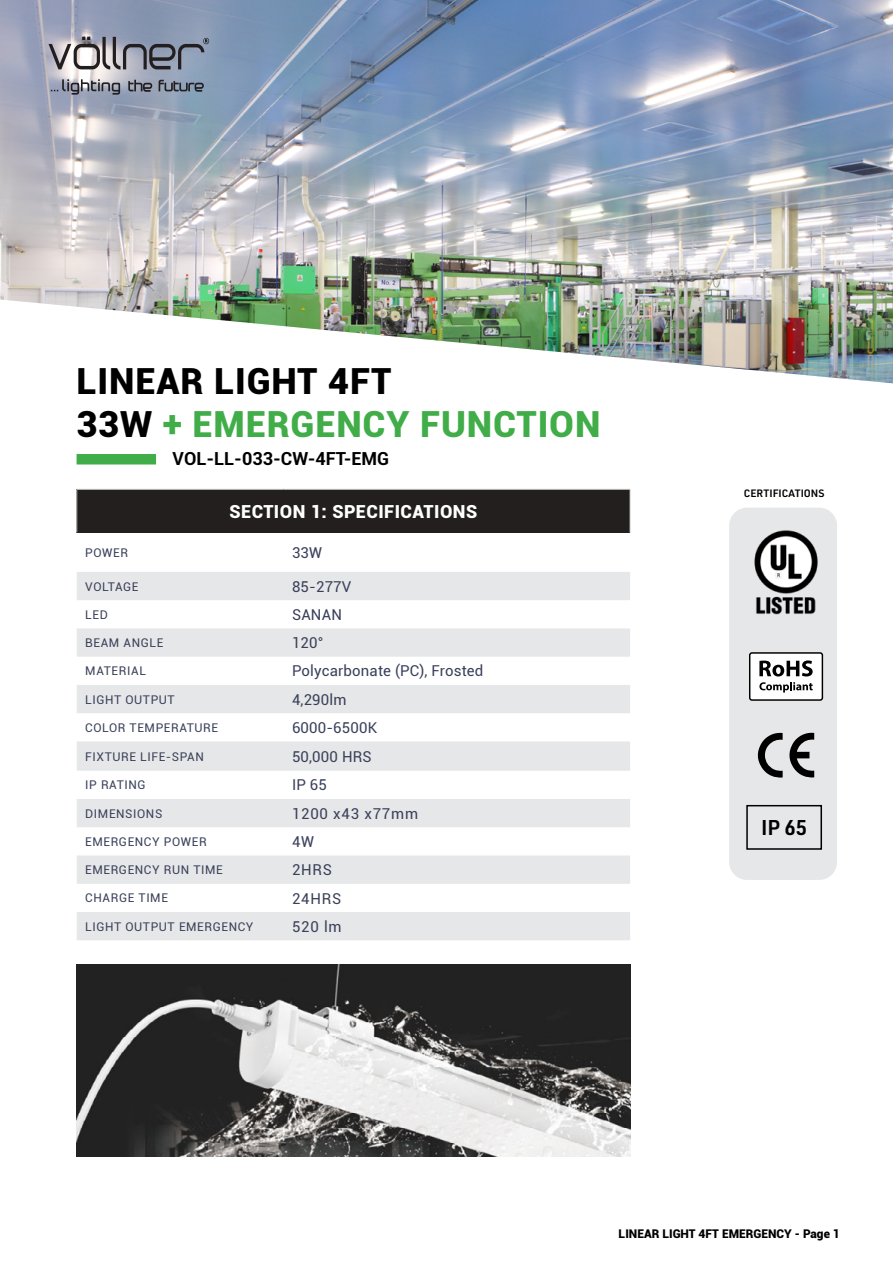
<style>
.page{position:relative;width:893px;height:1263px;background:#fff}
.page>*{position:absolute;margin:0;border:0;box-sizing:border-box;transform-origin:0 0}
.HEADLINE_1{font:900 36px "Roboto";letter-spacing:.025em;color:#41ad49}
.HEADLINE_1-2{font:900 36px "Roboto";letter-spacing:.025em;color:#000}
.t1{font:600 21px "URWDIN";color:#000}
.HEADLINE_1-3{font:900 18px "Roboto";letter-spacing:.025em;color:#fff}
.t2{font:700 18px "Roboto";color:#000}
.Paragraph_Style_1{font:15px "Roboto";letter-spacing:.01em;color:#3a405a}
.Paragraph_Style_1-2{font:15px "Roboto";letter-spacing:.05em;color:#3a405a}
.t3{font:12px "Roboto";letter-spacing:.05em;color:#3a405a}
.t4{font:900 12px "Roboto";color:#000}
.t5{font:600 10.5px "URWDIN";color:#000}
.s1{color:#000}
</style>
<div class="page">
<img style="left:0;top:0;width:893px;height:383px">
<div style="left:77px;top:489px;width:553px;height:43px;background:#241f1f"></div>
<svg style="left:77px;top:572px;width:553px;height:368px;fill:#e6e7e8"></svg>
<hr style="left:77px;top:489px;width:206px;height:1px;background:#d3d2ca">
<hr style="left:76px;top:489px;width:1px;height:43px;background:#d3d2ca">
<hr style="left:284px;top:489px;width:346px;height:1px;background:#d3d2ca">
<hr style="left:630px;top:489px;width:1px;height:43px;background:#d3d2ca">
<div style="left:77px;top:454px;width:79px;height:10px;background:#41ad49"></div>
<div style="left:729px;top:508px;width:108px;height:372px;background:#e6e7e8;border-radius:18px"></div>
<svg style="left:757px;top:732px;width:57px;height:46px"></svg>
<div style="left:750px;top:653px;width:72px;height:47px;background:#fff;border-radius:2px"></div>
<div style="left:749px;top:652px;width:74px;height:49px;border:1px solid #000;border-radius:2px"></div>
<svg style="left:759px;top:682px;width:54px;height:10px"></svg>
<svg style="left:759px;top:660px;width:54px;height:16px"></svg>
<div style="left:746px;top:805px;width:76px;height:45px;border:2px solid #000"></div>
<img style="left:754px;top:530px;width:64px;height:85px">
<img style="left:77px;top:964px;width:553px;height:192px">
<img style="left:37px;top:12px;width:179px;height:96px">
<p class="HEADLINE_1-2" style="left:77px;top:355px;width:316px">LINEAR LIGHT 4FT</p>
<p class="HEADLINE_1" style="left:77px;top:399px;width:525px"><span class="s1">33W</span> + EMERGENCY FUNCTION</p>
<p class="t2" style="left:173px;top:445px;width:218px">VOL-LL-033-CW-4FT-EMG</p>
<p class="HEADLINE_1-3" style="left:230px;top:498px;width:249px">SECTION 1: SPECIFICATIONS</p>
<p class="t3" style="left:85px;top:544px;width:44px">POWER</p>
<p class="Paragraph_Style_1" style="left:292px;top:542px;width:32px">33W</p>
<p class="t3" style="left:85px;top:578px;width:55px">VOLTAGE</p>
<p class="Paragraph_Style_1" style="left:292px;top:576px;width:61px">85-277V</p>
<p class="t3" style="left:85px;top:606px;width:24px">LED</p>
<p class="Paragraph_Style_1" style="left:292px;top:604px;width:51px">SANAN</p>
<p class="t3" style="left:85px;top:634px;width:80px">BEAM ANGLE</p>
<p class="Paragraph_Style_1" style="left:292px;top:632px;width:33px">120°</p>
<p class="t3" style="left:85px;top:663px;width:62px">MATERIAL</p>
<p class="Paragraph_Style_1" style="left:292px;top:661px;width:193px">Polycarbonate (PC), Frosted</p>
<p class="t3" style="left:85px;top:691px;width:91px">LIGHT OUTPUT</p>
<p class="Paragraph_Style_1" style="left:292px;top:689px;width:56px">4,290lm</p>
<p class="t3" style="left:85px;top:719px;width:134px">COLOR TEMPERATURE</p>
<p class="Paragraph_Style_1" style="left:292px;top:717px;width:87px">6000-6500K</p>
<p class="t3" style="left:85px;top:748px;width:120px">FIXTURE LIFE-SPAN</p>
<p class="Paragraph_Style_1" style="left:292px;top:746px;width:81px">50,000 HRS</p>
<p class="t3" style="left:85px;top:777px;width:62px">IP RATING</p>
<p class="Paragraph_Style_1" style="left:292px;top:775px;width:37px">IP 65</p>
<p class="t3" style="left:85px;top:805px;width:79px">DIMENSIONS</p>
<p class="Paragraph_Style_1-2" style="left:292px;top:803px;width:128px">1200 x43 x77mm</p>
<p class="t3" style="left:85px;top:833px;width:123px">EMERGENCY POWER</p>
<p class="Paragraph_Style_1" style="left:292px;top:831px;width:24px">4W</p>
<p class="t3" style="left:85px;top:861px;width:139px">EMERGENCY RUN TIME</p>
<p class="Paragraph_Style_1" style="left:292px;top:859px;width:41px">2HRS</p>
<p class="t3" style="left:85px;top:890px;width:84px">CHARGE TIME</p>
<p class="Paragraph_Style_1" style="left:292px;top:888px;width:51px">24HRS</p>
<p class="t3" style="left:85px;top:918px;width:170px">LIGHT OUTPUT EMERGENCY</p>
<p class="Paragraph_Style_1" style="left:292px;top:916px;width:51px">520 lm</p>
<p class="t5" style="left:744px;top:486px;width:82px">CERTIFICATIONS</p>
<p class="t1" style="left:761px;top:813px;width:48px">IP 65</p>
<p class="t4" style="left:619px;top:1225px;width:223px">LINEAR LIGHT 4FT EMERGENCY - Page 1</p>
</div>
